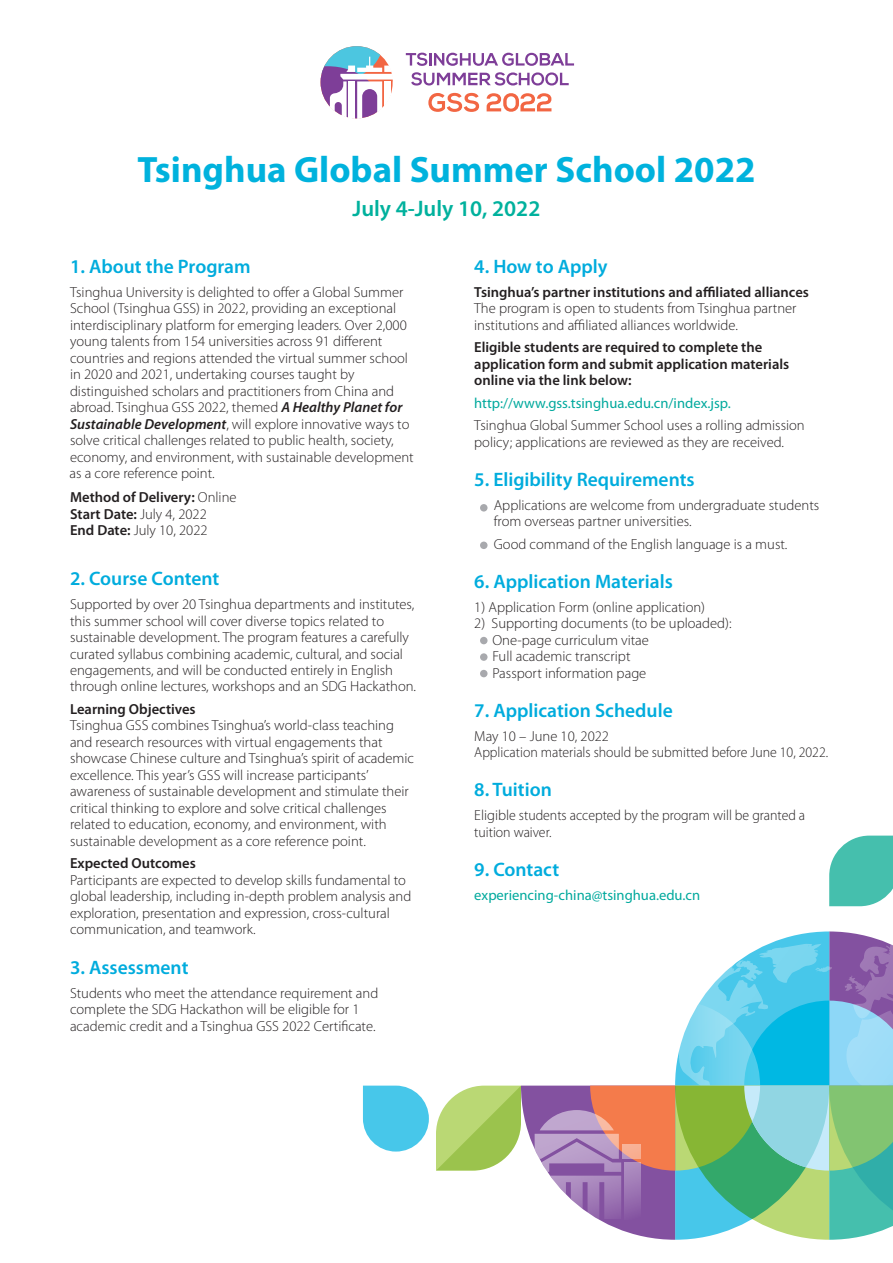
<style>
.page{position:relative;width:893px;height:1263px;background:#fff}
.page>*{position:absolute;margin:0;border:0;box-sizing:border-box;transform-origin:0 0}
.t1{font:700 36.9px "Myriad Pro";color:#00b2dd}
.t2{font:600 22.5px "Myriad Pro";color:#00b19d}
.t3{font:600 19.5px "Myriad Pro";color:#00acdd}
.t4{font:300 14.55px/16.5px "Myriad Pro";color:#231f20}
.t5{font:600 14.55px/16.5px "Myriad Pro";color:#231f20}
.t6{font:300 14.55px/16.5px "Myriad Pro";color:#242021}
.t7{font:14.55px "Myriad Pro";color:#00a99d}
.s1{font-weight:600;font-style:italic}
.s2{font-weight:300}
.s3{color:#231f20}
</style>
<div class="page">
<svg style="left:829px;top:836px;width:64px;height:70px;background:#5ac6b6"></svg>
<svg style="left:363px;top:1085px;width:66px;height:66px;background:#65d0ed"></svg>
<svg style="left:436px;top:931px;width:457px;height:309px"></svg>
<svg style="left:406px;top:53px;width:168px;height:13px"></svg>
<svg style="left:321px;top:46px;width:72px;height:73px"></svg>
<svg style="left:411px;top:72px;width:158px;height:40px"></svg>
<div style="left:480px;top:504px;width:8px;height:7px;background:#a8a9ad;border-radius:50%"></div>
<div style="left:480px;top:542px;width:8px;height:7px;background:#a8a9ad;border-radius:50%"></div>
<div style="left:480px;top:637px;width:8px;height:7px;background:#a8a9ad;border-radius:50%"></div>
<div style="left:480px;top:653px;width:8px;height:8px;background:#a8a9ad;border-radius:50%"></div>
<div style="left:480px;top:670px;width:8px;height:7px;background:#a8a9ad;border-radius:50%"></div>
<h1 class="t1" style="left:137px;top:149px;width:620px">Tsinghua Global Summer School 2022</h1>
<h2 class="t2" style="left:353px;top:196px;width:189px">July 4-July 10, 2022</h2>
<h3 class="t3" style="left:70px;top:256px;width:182px">1. About the Program</h3>
<p class="t4" style="left:70px;top:284px;width:341px">Tsinghua University is delighted to offer a Global Summer School (Tsinghua GSS) in 2022, providing an exceptional interdisciplinary platform for emerging leaders. Over 2,000 young talents from 154 universities across 91 different countries and regions attended the virtual summer school in 2020 and 2021, undertaking courses taught by distinguished scholars and practitioners from China and abroad. Tsinghua GSS 2022, themed <span class="s1">A Healthy Planet for Sustainable Development</span>, will explore innovative ways to solve critical challenges related to public health, society,</p>
<p class="t6" style="left:69px;top:449px;width:346px">economy, and environment, with sustainable development as a core reference point.</p>
<p class="t5" style="left:70px;top:489px;width:168px">Method of Delivery: <span class="s2">Online<br></span>Start Date: <span class="s2">July 4, 2022<br></span>End Date: <span class="s2">July 10, 2022</span></p>
<h3 class="t3" style="left:70px;top:568px;width:151px">2. Course Content</h3>
<p class="t4" style="left:70px;top:596px;width:348px">Supported by over 20 Tsinghua departments and institutes, this summer school will cover diverse topics related to sustainable development. The program features a carefully curated syllabus combining academic, cultural, and social engagements, and will be conducted entirely in English through online lectures, workshops and an SDG Hackathon.</p>
<p class="t5" style="left:70px;top:701px;width:127px">Learning Objectives</p>
<p class="t4" style="left:70px;top:718px;width:345px">Tsinghua GSS combines Tsinghua’s world-class teaching and research resources with virtual engagements that showcase Chinese culture and Tsinghua’s spirit of academic excellence. This year’s GSS will increase participants’ awareness of sustainable development and stimulate their critical thinking to explore and solve critical challenges related to education, economy, and environment, with sustainable development as a core reference point.</p>
<p class="t5" style="left:70px;top:855px;width:127px">Expected Outcomes</p>
<p class="t4" style="left:70px;top:872px;width:343px">Participants are expected to develop skills fundamental to global leadership, including in-depth problem analysis and exploration, presentation and expression, cross-cultural communication, and teamwork.</p>
<h3 class="t3" style="left:70px;top:956px;width:120px">3. Assessment</h3>
<p class="t4" style="left:70px;top:985px;width:310px">Students who meet the attendance requirement and complete the SDG Hackathon will be eligible for 1 academic credit and a Tsinghua GSS 2022 Certificate.</p>
<h3 class="t3" style="left:474px;top:256px;width:135px">4. How to Apply</h3>
<p class="t5" style="left:474px;top:284px;width:336px">Tsinghua’s partner institutions and affiliated alliances</p>
<p class="t4" style="left:474px;top:301px;width:324px">The program is open to students from Tsinghua partner institutions and affiliated alliances worldwide.</p>
<p class="t5" style="left:474px;top:339px;width:316px">Eligible students are required to complete the application form and submit application materials online via the link below:</p>
<p class="t7" style="left:474px;top:395px;width:258px">http://www.gss.tsinghua.edu.cn/index.jsp.</p>
<p class="t4" style="left:474px;top:418px;width:332px">Tsinghua Global Summer School uses a rolling admission policy; applications are reviewed as they are received.</p>
<h3 class="t3" style="left:474px;top:469px;width:222px">5. Eligibility Requirements</h3>
<p class="t4" style="left:494px;top:497px;width:327px">Applications are welcome from undergraduate students from overseas partner universities.</p>
<p class="t4" style="left:494px;top:536px;width:295px">Good command of the English language is a must.</p>
<h3 class="t3" style="left:474px;top:571px;width:200px">6. Application Materials</h3>
<p class="t4" style="left:474px;top:599px;width:232px">1) Application Form (online application)</p>
<p class="t4" style="left:492px;top:616px;width:241px;text-indent:-18px">2) Supporting documents (to be uploaded):<br>One-page curriculum vitae<br>Full academic transcript<br>Passport information page</p>
<h3 class="t3" style="left:474px;top:700px;width:200px">7. Application Schedule</h3>
<p class="t6" style="left:474px;top:728px;width:355px"><span class="s3">Ma</span>y 10 – June 10, 2022<br>Application materials should be submitted before June 10, 2022.</p>
<h3 class="t3" style="left:474px;top:779px;width:79px">8. Tuition</h3>
<p class="t4" style="left:474px;top:808px;width:332px">Eligible students accepted by the program will be granted a tuition waiver.</p>
<h3 class="t3" style="left:474px;top:859px;width:86px">9. Contact</h3>
<p class="t7" style="left:474px;top:887px;width:227px">experiencing-china@tsinghua.edu.cn</p>
</div>
